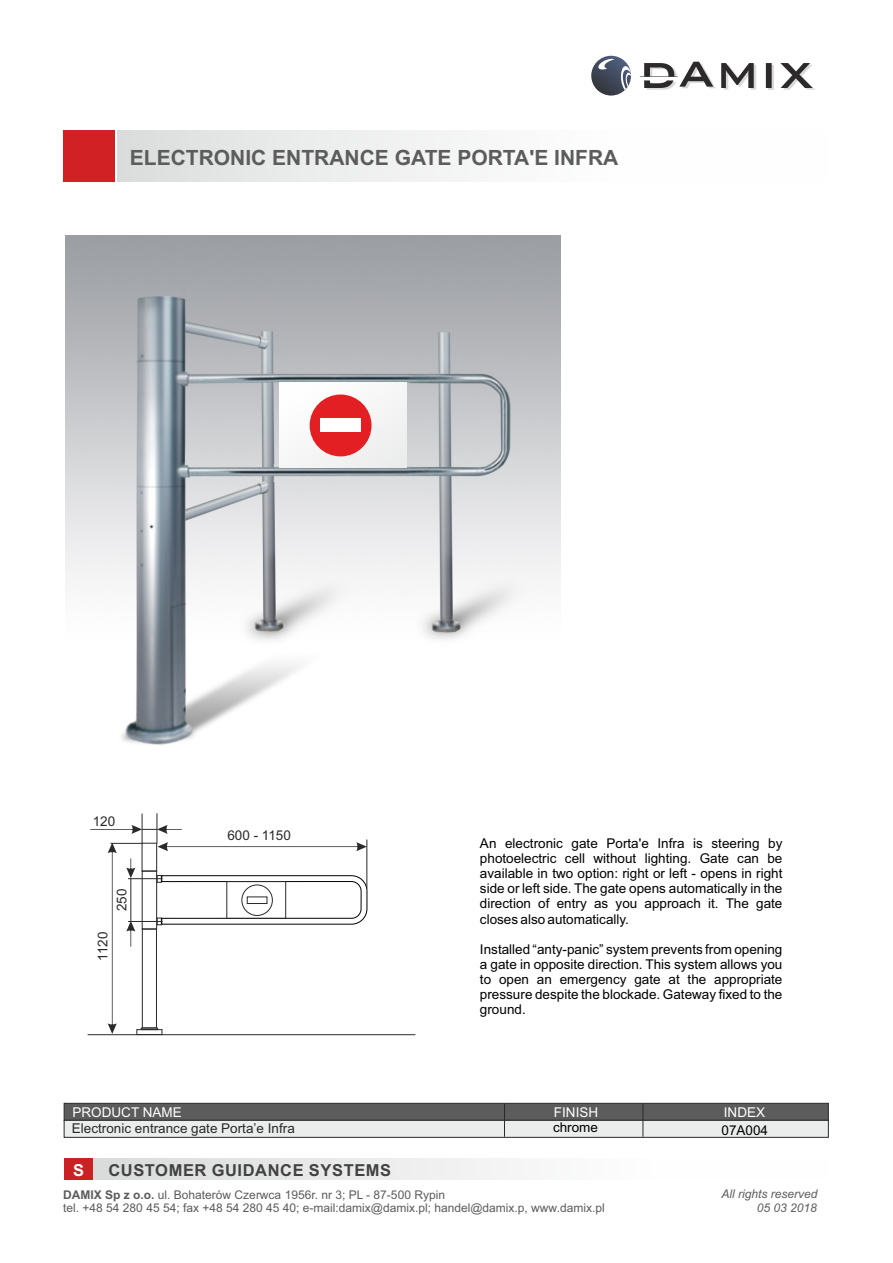
<style>
.page{position:relative;width:893px;height:1263px;background:#fff}
.page>*{position:absolute;margin:0;border:0;box-sizing:border-box;transform-origin:0 0}
.t1{font:700 21px "Arial";color:#5c5c5c}
.t2{font:700 16.5px "Arial";letter-spacing:.035em;color:#424242}
.t3{font:700 16.5px "Arial";color:#fff}
.t4{font:13.5px/15.1px "Arial";color:#000;text-align:justify}
.t5{font:13.5px "Arial";color:#2b2929}
.t6{font:13.5px "Arial";color:#fff}
.t7{font:12px "Arial";color:#5c5c5c}
.t8{font:italic 12px "Arial";color:#5c5c5c}
.s1{font-weight:700}
</style>
<div class="page">
<img style="left:65px;top:235px;width:495px;height:510px">
<div style="left:280px;top:382px;width:126px;height:85px;background:#f6f6f6"></div>
<hr style="left:88px;top:1034px;width:327px;height:1px;background:#2b2929">
<hr style="left:157px;top:813px;width:1px;height:30px;background:#2b2929">
<svg style="left:63px;top:1102px;width:766px;height:36px;background:#9b9c9c"></svg>
<hr style="left:504px;top:1104px;width:1px;height:33px;background:#2b2929">
<hr style="left:643px;top:1104px;width:1px;height:33px;background:#2b2929">
<div style="left:310px;top:394px;width:61px;height:62px;background:#e31f24;border-radius:50%"></div>
<div style="left:321px;top:419px;width:40px;height:13px;background:#fff"></div>
<svg style="left:90px;top:814px;width:278px;height:220px"></svg>
<svg style="left:640px;top:62px;width:175px;height:28px"></svg>
<svg style="left:591px;top:56px;width:40px;height:40px"></svg>
<svg style="left:598px;top:58px;width:33px;height:32px"></svg>
<div style="left:118px;top:130px;width:711px;height:51px;background:linear-gradient(to right,#e0e1e1,#fff)"></div>
<div style="left:64px;top:130px;width:51px;height:51px;background:#d12124"></div>
<div style="left:93px;top:1158px;width:735px;height:22px;background:linear-gradient(to right,#dbdcdc,#fff)"></div>
<div style="left:64px;top:1158px;width:28px;height:22px;background:#c92124"></div>
<h1 class="t1" style="left:130px;top:150px;width:490px">ELECTRONIC ENTRANCE GATE PORTA'E INFRA</h1>
<p class="t5" style="left:93px;top:816px;width:24px">120</p>
<p class="t5" style="left:98px;top:961px;width:31px;rotate:-90deg">1120</p>
<p class="t5" style="left:117px;top:911px;width:24px;rotate:-90deg">250</p>
<p class="t5" style="left:227px;top:830px;width:65px">600 - 1150</p>
<p class="t4" style="left:480px;top:837px;width:304px">An electronic gate Porta'e Infra is steering by photoelectric cell without lighting. Gate can be available in two option: right or left - opens in right side or left side. The gate opens automatically in the direction of entry as you approach it. The gate closes also automatically.</p>
<p class="t4" style="left:480px;top:943px;width:304px">Installed “anty-panic” system prevents from opening a gate in opposite direction. This system allows you to open an emergency gate at the appropriate pressure despite the blockade. Gateway fixed to the ground.</p>
<p class="t6" style="left:73px;top:1107px;width:111px">PRODUCT NAME</p>
<p class="t6" style="left:554px;top:1107px;width:46px">FINISH</p>
<p class="t6" style="left:724px;top:1107px;width:43px">INDEX</p>
<p class="t5" style="left:72px;top:1123px;width:224px">Electronic entrance gate Porta’e Infra</p>
<p class="t4" style="left:553px;top:1121px;width:47px">chrome</p>
<p class="t4" style="left:722px;top:1123px;width:48px">07A004</p>
<p class="t3" style="left:73px;top:1164px;width:13px">S</p>
<p class="t2" style="left:108px;top:1164px;width:284px">CUSTOMER GUIDANCE SYSTEMS</p>
<p class="t7" style="left:63px;top:1190px;width:383px"><span class="s1">DAMIX Sp z o.o.</span> ul. Bohaterów Czerwca 1956r. nr 3; PL - 87-500 Rypin</p>
<p class="t8" style="left:721px;top:1189px;width:98px">All rights reserved</p>
<p class="t7" style="left:63px;top:1203px;width:543px">tel. +48 54 280 45 54; fax +48 54 280 45 40; e-mail:damix@damix.pl; handel@damix.p, www.damix.pl</p>
<p class="t8" style="left:757px;top:1203px;width:62px">05 03 2018</p>
</div>
